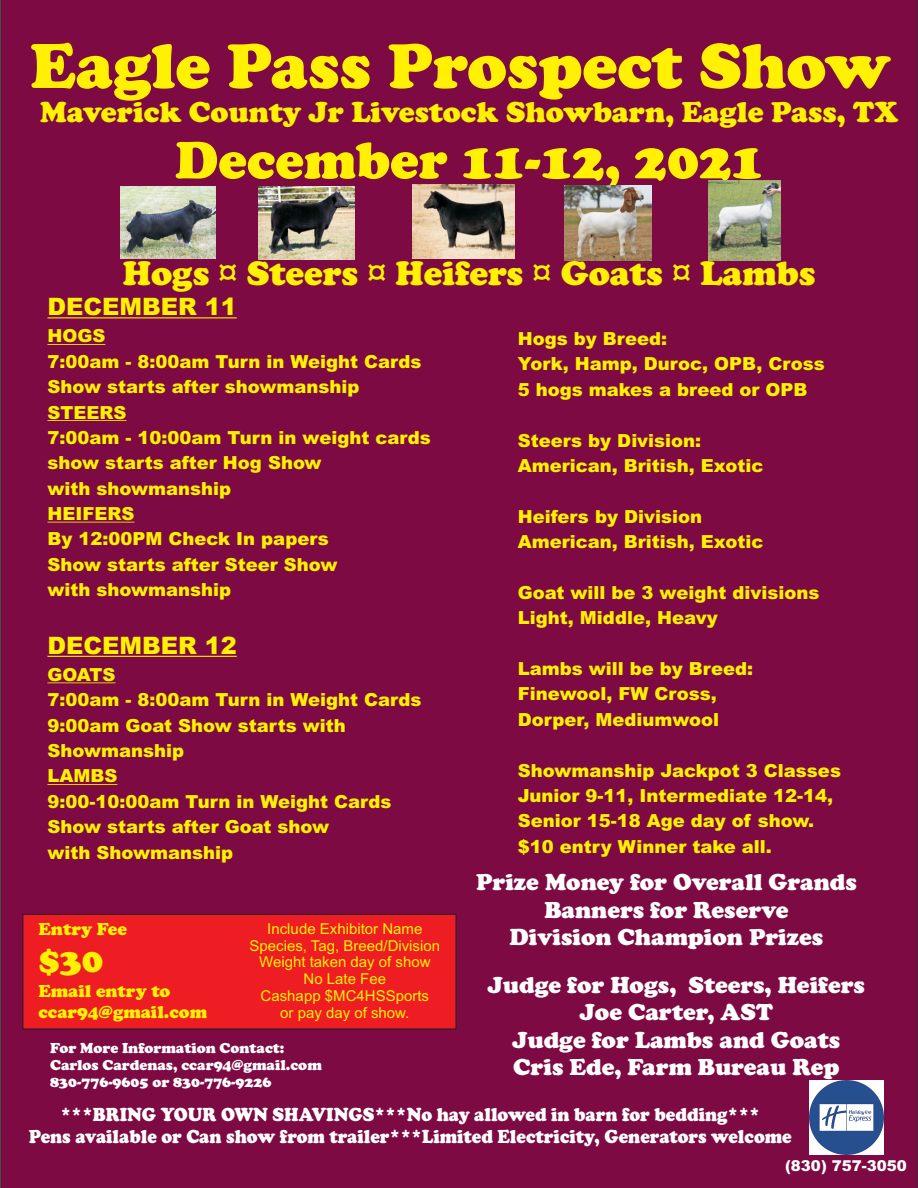
<style>
.page{position:relative;width:918px;height:1188px;background:#7d0a42}
.page>*{position:absolute;margin:0;border:0;box-sizing:border-box;transform-origin:0 0}
.t1{font:900 66px "Cooper";color:#fff101}
.t2{font:900 54px "Cooper";color:#fff101}
.t3{font:900 36px "Cooper";color:#fff101}
.t4{font:900 35.25px "Cooper";color:#fff101}
.t5{font:900 30px "Cooper";color:#fff101}
.t6{font:900 24px/27.6px "Cooper";color:#fff;text-align:center}
.t7{font:900 24px "Arial";color:#fff101}
.t8{font:900 19.65px/22.5px "Cooper";color:#fff;text-align:center;scale:.92 1}
.t9{font:900 18px/25.3px "Arial";color:#fff101}
.t10{font:900 18px/20.7px "Cooper";color:#fff101}
.t11{font:15px/16.8px "Arial";color:#fff101;text-align:center}
.t12{font:900 15px/17.2px "Cooper";color:#fff}
.t13{font:900 15px "Arial";color:#fff}
.s1{font-family:"Arial";font-weight:400}
</style>
<div class="page">
<hr style="left:47px;top:317px;width:190px;height:1px;background:#fff101">
<hr style="left:47px;top:656px;width:190px;height:1px;background:#fff101">
<hr style="left:47px;top:344px;width:58px;height:1px;background:#fff101">
<hr style="left:47px;top:420px;width:79px;height:1px;background:#fff101">
<hr style="left:47px;top:522px;width:87px;height:1px;background:#fff101">
<hr style="left:47px;top:682px;width:69px;height:1px;background:#fff101">
<hr style="left:47px;top:784px;width:70px;height:1px;background:#fff101">
<div style="left:22px;top:914px;width:435px;height:116px;background:#ee1d23"></div>
<img style="left:121px;top:186px;width:94px;height:73px">
<img style="left:708px;top:181px;width:73px;height:80px">
<img style="left:564px;top:186px;width:87px;height:74px">
<img style="left:258px;top:187px;width:97px;height:72px">
<img style="left:412px;top:184px;width:103px;height:74px">
<img style="left:810px;top:1080px;width:74px;height:74px">
<h1 class="t1" style="left:30px;top:44px;width:862px">Eagle Pass Prospect Show</h1>
<h3 class="t5" style="left:40px;top:102px;width:859px">Maverick County Jr Livestock Showbarn, Eagle Pass, TX</h3>
<h2 class="t2" style="left:175px;top:142px;width:590px">December 11-12, 2021</h2>
<h3 class="t4" style="left:123px;top:261px;width:694px">Hogs <span class="s1">¤</span> Steers <span class="s1">¤</span> Heifers <span class="s1">¤</span> Goats <span class="s1">¤</span> Lambs</h3>
<h3 class="t7" style="left:47px;top:298px;width:191px">DECEMBER 11</h3>
<p class="t9" style="left:47px;top:325px;width:385px">HOGS<br>7:00am - 8:00am Turn in Weight Cards<br>Show starts after showmanship<br>STEERS<br>7:00am - 10:00am Turn in weight cards show starts after Hog Show<br>with showmanship<br>HEIFERS<br>By 12:00PM Check In papers<br>Show starts after Steer Show<br>with showmanship</p>
<h3 class="t7" style="left:47px;top:636px;width:191px">DECEMBER 12</h3>
<p class="t9" style="left:47px;top:664px;width:376px">GOATS<br>7:00am - 8:00am Turn in Weight Cards<br>9:00am Goat Show starts with<br>Showmanship<br>LAMBS<br>9:00-10:00am Turn in Weight Cards<br>Show starts after Goat show<br>with Showmanship</p>
<p class="t9" style="left:518px;top:328px;width:308px">Hogs by Breed:<br>York, Hamp, Duroc, OPB, Cross<br>5 hogs makes a breed or OPB</p>
<p class="t9" style="left:518px;top:429px;width:247px">Steers by Division:<br>American, British, Exotic</p>
<p class="t9" style="left:518px;top:505px;width:247px">Heifers by Division<br>American, British, Exotic</p>
<p class="t9" style="left:518px;top:582px;width:303px">Goat will be 3 weight divisions<br>Light, Middle, Heavy</p>
<p class="t9" style="left:518px;top:658px;width:237px">Lambs will be by Breed:<br>Finewool, FW Cross,<br>Dorper, Mediumwool</p>
<p class="t9" style="left:518px;top:759px;width:325px">Showmanship Jackpot 3 Classes<br>Junior 9-11, Intermediate 12-14,<br>Senior 15-18 Age day of show. $10 entry Winner take all.</p>
<h3 class="t6" style="left:476px;top:871px;width:382px">Prize Money for Overall Grands<br>Banners for Reserve<br>Division Champion Prizes</h3>
<p class="t10" style="left:39px;top:921px;width:90px">Entry Fee</p>
<h3 class="t3" style="left:39px;top:948px;width:66px">$30</h3>
<p class="t10" style="left:39px;top:983px;width:170px">Email entry to ccar94@gmail.com</p>
<p class="t11" style="left:250px;top:922px;width:192px">Include Exhibitor Name<br>Species, Tag, Breed/Division<br>Weight taken day of show<br>No Late Fee<br>Cashapp $MC4HSSports<br>or pay day of show.</p>
<h3 class="t6" style="left:488px;top:973px;width:378px">Judge for Hogs, Steers, Heifers<br>Joe Carter, AST<br>Judge for Lambs and Goats<br>Cris Ede, Farm Bureau Rep</h3>
<p class="t12" style="left:50px;top:1040px;width:273px">For More Information Contact:<br>Carlos Cardenas, ccar94@gmail.com<br>830-776-9605 or 830-776-9226</p>
<p class="t8" style="left:29px;top:1105px;width:831px">***BRING YOUR OWN SHAVINGS***No hay allowed in barn for bedding***<br>Pens available or Can show from trailer***Limited Electricity, Generators welcome</p>
<p class="t13" style="left:785px;top:1160px;width:123px">(830) 757-3050</p>
</div>
